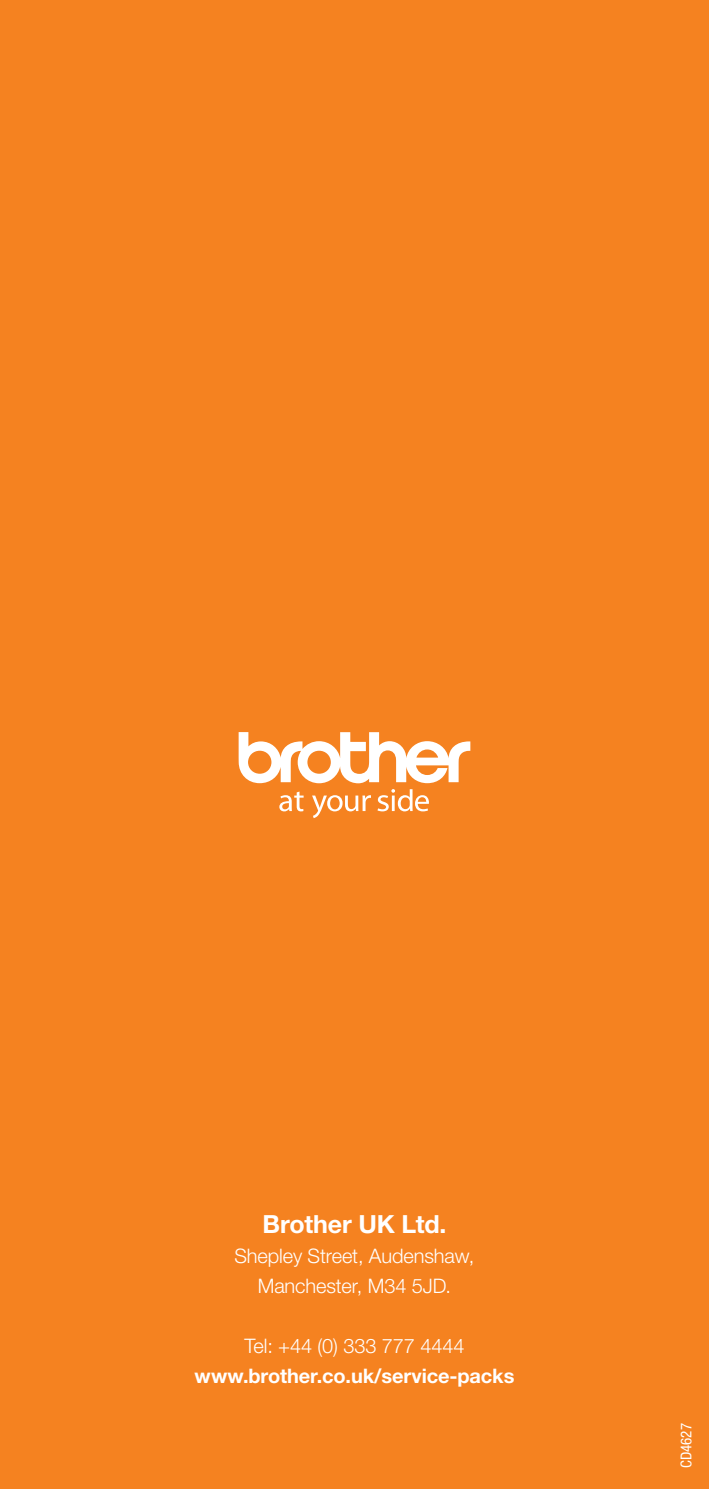
<style>
.page{position:relative;width:709px;height:1489px;background:#fff}
.page>*{position:absolute;margin:0;border:0;box-sizing:border-box;transform-origin:0 0}
.t1{font:700 25px "Helvetica Neue LTW1 G";letter-spacing:-.005em;color:#fff}
.t2{font:300 20px/30px "Helvetica Neue LTW1 G";letter-spacing:-.005em;color:#fff;text-align:center}
.t3{font:700 20px "Helvetica Neue LTW1 G";letter-spacing:-.005em;color:#fff}
.t4{font:condensed 15px "Helvetica Neue LTW1 G";letter-spacing:-.005em;color:#fff}
</style>
<div class="page">
<div style="left:0;top:0;width:709px;height:1488px;background:#f58220"></div>
<svg style="left:239px;top:732px;width:231px;height:51px"></svg>
<svg style="left:279px;top:791px;width:24px;height:20px"></svg>
<svg style="left:312px;top:795px;width:59px;height:23px"></svg>
<svg style="left:377px;top:789px;width:52px;height:22px"></svg>
<p class="t1" style="left:262px;top:1208px;width:182px">Brother UK Ltd.</p>
<p class="t2" style="left:234px;top:1240px;width:241px">Shepley Street, Audenshaw,<br>Manchester, M34 5JD.</p>
<p class="t2" style="left:244px;top:1330px;width:221px">Tel: +44 (0) 333 777 4444</p>
<p class="t3" style="left:194px;top:1362px;width:321px">www.brother.co.uk/service-packs</p>
<p class="t4" style="left:677px;top:1467px;width:46px;rotate:-90deg">CD4627</p>
</div>
